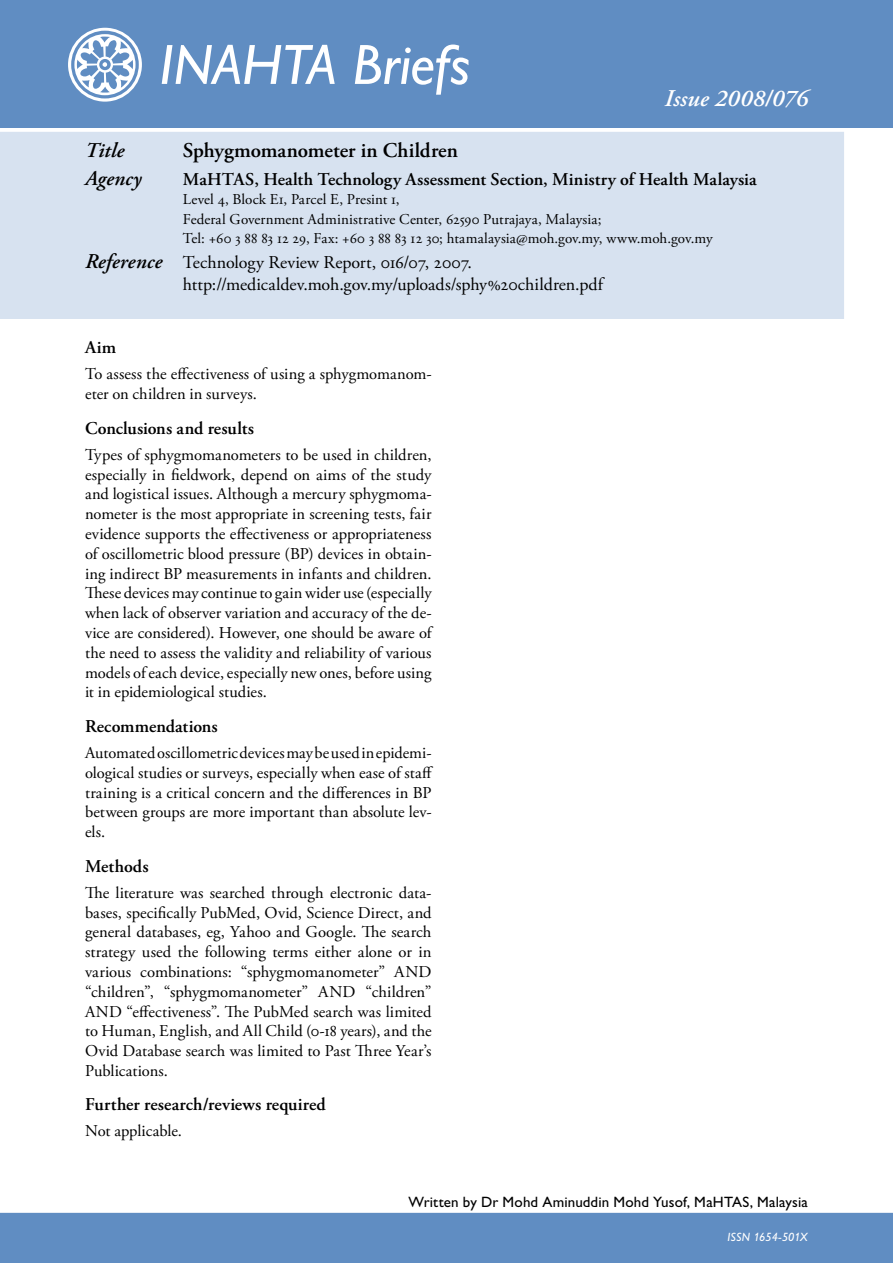
<style>
.page{position:relative;width:893px;height:1263px;background:#fff}
.page>*{position:absolute;margin:0;border:0;box-sizing:border-box;transform-origin:0 0}
.t1{font:italic 57px "Gill Alt One";color:#fff}
.Issue{font:italic 600 24px "Adobe Garamond Pro";letter-spacing:.005em;color:#fff}
.Title_ruta{font:600 21px "Adobe Garamond Pro";letter-spacing:-.005em;color:#000}
.Agency_text{font:italic 600 21px "Adobe Garamond Pro";letter-spacing:.005em;color:#000}
.Title_ruta-2{font:italic 600 21px "Adobe Garamond Pro";letter-spacing:.005em;color:#000}
.Reference_text{font:18px "Adobe Garamond Pro";color:#000}
.Heading{font:600 18px "Adobe Garamond Pro";letter-spacing:.005em;color:#000}
.Agency_text-2{font:600 18px "Adobe Garamond Pro";letter-spacing:.005em;color:#000}
.Brödtext{font:16.5px/19.8px "Adobe Garamond Pro";letter-spacing:.005em;color:#000;text-align:justify}
.Agency_address{font:15px "Adobe Garamond Pro";letter-spacing:.005em;color:#000}
.Written_by{font:15px "Gill Alt One";letter-spacing:.01em;color:#000}
.Ö-Grouping__left{font:italic 12px "Gill Alt One";letter-spacing:-.005em;color:#fff}
.s1{font-weight:600;font-style:italic;font-size:21px}
</style>
<div class="page">
<div style="left:0;top:1213px;width:893px;height:50px;background:#608dc2"></div>
<div style="left:0;top:132px;width:844px;height:187px;background:#d7e2f0"></div>
<div style="left:0;top:0;width:893px;height:128px;background:#608dc2"></div>
<p class="t1" style="left:159px;top:32px;width:312px">INAHTA Briefs</p>
<p class="Issue" style="left:664px;top:84px;width:145px">Issue 2008/076</p>
<p class="Title_ruta-2" style="left:85px;top:138px;width:41px">Title</p>
<p class="Title_ruta" style="left:183px;top:138px;width:277px">Sphygmomanometer in Children</p>
<p class="Agency_text" style="left:85px;top:166px;width:58px">Agency</p>
<p class="Agency_text-2" style="left:183px;top:169px;width:575px">MaHTAS, Health Technology Assessment Section, Ministry of Health Malaysia</p>
<p class="Agency_address" style="left:183px;top:190px;width:218px">Level 4, Block E1, Parcel E, Presint 1,</p>
<p class="Agency_address" style="left:183px;top:210px;width:420px">Federal Government Administrative Center, 62590 Putrajaya, Malaysia;</p>
<p class="Agency_address" style="left:183px;top:229px;width:531px">Tel: +60 3 88 83 12 29, Fax: +60 3 88 83 12 30; htamalaysia@moh.gov.my, www.moh.gov.my</p>
<p class="Reference_text" style="left:85px;top:252px;width:389px"><span class="s1">Reference</span> Technology Review Report, 016/07, 2007.</p>
<p class="Reference_text" style="left:183px;top:273px;width:422px">http://medicaldev.moh.gov.my/uploads/sphy%20children.pdf</p>
<p class="Heading" style="left:85px;top:337px;width:33px">Aim</p>
<p class="Brödtext" style="left:85px;top:365px;width:348px">To assess the effectiveness of using a sphygmomanom&shy;eter on children in surveys.</p>
<p class="Heading" style="left:85px;top:417px;width:170px">Conclusions and results</p>
<p class="Brödtext" style="left:85px;top:445px;width:348px">Types of sphygmomanometers to be used in children, especially in fieldwork, depend on aims of the study and logistical issues. Although a mercury sphygmoma&shy;nometer is the most appropriate in screening tests, fair evidence supports the effectiveness or appropriateness of oscillometric blood pressure (BP) devices in obtain&shy;ing indirect BP measurements in infants and children.<br>These devices may continue to gain wider use (especially when lack of observer variation and accuracy of the de&shy;vice are considered). However, one should be aware of the need to assess the validity and reliability of various models of each device, especially new ones, before using it in epidemiological studies.</p>
<p class="Heading" style="left:85px;top:716px;width:134px">Recommendations</p>
<p class="Brödtext" style="left:85px;top:743px;width:350px">Automated oscillometric devices may be used in epidemi&shy;ological studies or surveys, especially when ease of staff training is a critical concern and the differences in BP between groups are more important than absolute lev&shy;els.</p>
<p class="Heading" style="left:85px;top:855px;width:65px">Methods</p>
<p class="Brödtext" style="left:85px;top:883px;width:348px">The literature was searched through electronic data&shy;bases, specifically PubMed, Ovid, Science Direct, and general databases, eg, Yahoo and Google. The search strategy used the following terms either alone or in various combinations: “sphygmomanometer” AND “children”, “sphygmomanometer” AND “children” AND “effectiveness”. The PubMed search was limited to Human, English, and All Child (0-18 years), and the Ovid Database search was limited to Past Three Year’s Publications.</p>
<p class="Heading" style="left:85px;top:1094px;width:242px">Further research/reviews required</p>
<p class="Brödtext" style="left:85px;top:1122px;width:99px">Not applicable.</p>
<p class="Written_by" style="left:408px;top:1193px;width:401px">Written by Dr Mohd Aminuddin Mohd Yusof, MaHTAS, Malaysia</p>
<p class="Ö-Grouping__left" style="left:728px;top:1230px;width:82px">ISSN 1654-501X</p>
</div>
